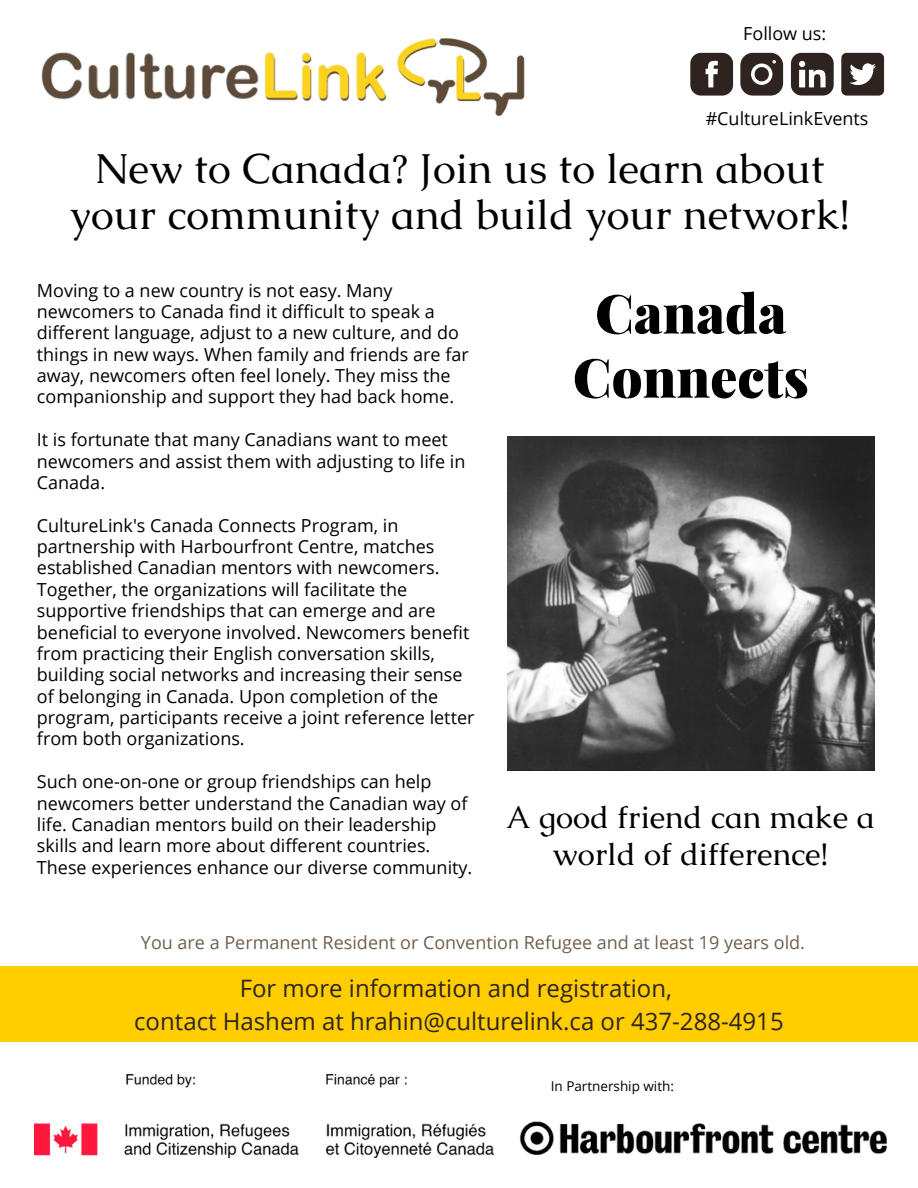
<style>
.page{position:relative;width:918px;height:1188px;background:#fff}
.page>*{position:absolute;margin:0;border:0;box-sizing:border-box;transform-origin:0 0}
.t1{font:900 54px/64.2px "Playfair Display";color:#000;text-align:center}
.t2{font:42px/46.2px "Caudex";color:#000;text-align:center}
.t3{font:31.5px/37.2px "Caudex";color:#000;text-align:center}
.t4{font:24px/32.7px "Open Sans";color:#2e231f;text-align:center}
.t5{font:18px/21.3px "Open Sans";color:#000}
.t6{font:18px "Open Sans";color:#6f5f4e}
.t7{font:13.5px "Open Sans";color:#000}
</style>
<div class="page">
<svg style="left:690px;top:53px;width:43px;height:43px;background:#514845"></svg>
<svg style="left:740px;top:53px;width:43px;height:43px;background:#574e4b"></svg>
<svg style="left:841px;top:53px;width:43px;height:43px"></svg>
<svg style="left:791px;top:53px;width:43px;height:43px"></svg>
<img style="left:403px;top:37px;width:122px;height:79px">
<img style="left:41px;top:50px;width:388px;height:54px">
<div style="left:0;top:966px;width:918px;height:76px;background:#ffcd00"></div>
<img style="left:35px;top:1075px;width:441px;height:83px">
<img style="left:476px;top:1121px;width:411px;height:35px">
<img style="left:508px;top:436px;width:366px;height:334px">
<p class="t5" style="left:743px;top:22px;width:85px">Follow us:</p>
<p class="t5" style="left:706px;top:107px;width:164px">#CultureLinkEvents</p>
<h2 class="t2" style="left:70px;top:145px;width:782px">New to Canada? Join us to learn about your community and build your network!</h2>
<p class="t5" style="left:37px;top:279px;width:433px">Moving to a new country is not easy. Many newcomers to Canada find it difficult to speak a different language, adjust to a new culture, and do things in new ways. When family and friends are far away, newcomers often feel lonely. They miss the companionship and support they had back home.</p>
<p class="t5" style="left:37px;top:429px;width:430px">It is fortunate that many Canadians want to meet newcomers and assist them with adjusting to life in<br>Canada.</p>
<p class="t5" style="left:37px;top:514px;width:439px">CultureLink's Canada Connects Program, in partnership with Harbourfront Centre, matches established Canadian mentors with newcomers.<br>Together, the organizations will facilitate the supportive friendships that can emerge and are beneficial to everyone involved. Newcomers benefit from practicing their English conversation skills, building social networks and increasing their sense of belonging in Canada. Upon completion of the program, participants receive a joint reference letter from both organizations.</p>
<p class="t5" style="left:37px;top:771px;width:437px">Such one-on-one or group friendships can help newcomers better understand the Canadian way of life. Canadian mentors build on their leadership skills and learn more about different countries.<br>These experiences enhance our diverse community.</p>
<h1 class="t1" style="left:573px;top:279px;width:238px">Canada<br>Connects</h1>
<h3 class="t3" style="left:506px;top:798px;width:370px">A good friend can make a world of difference!</h3>
<p class="t6" style="left:141px;top:929px;width:666px">You are a Permanent Resident or Convention Refugee and at least 19 years old.</p>
<h3 class="t4" style="left:134px;top:972px;width:651px">For more information and registration,<br>contact Hashem at hrahin@culturelink.ca or 437-288-4915</h3>
<p class="t7" style="left:551px;top:1077px;width:125px">In Partnership with:</p>
</div>
